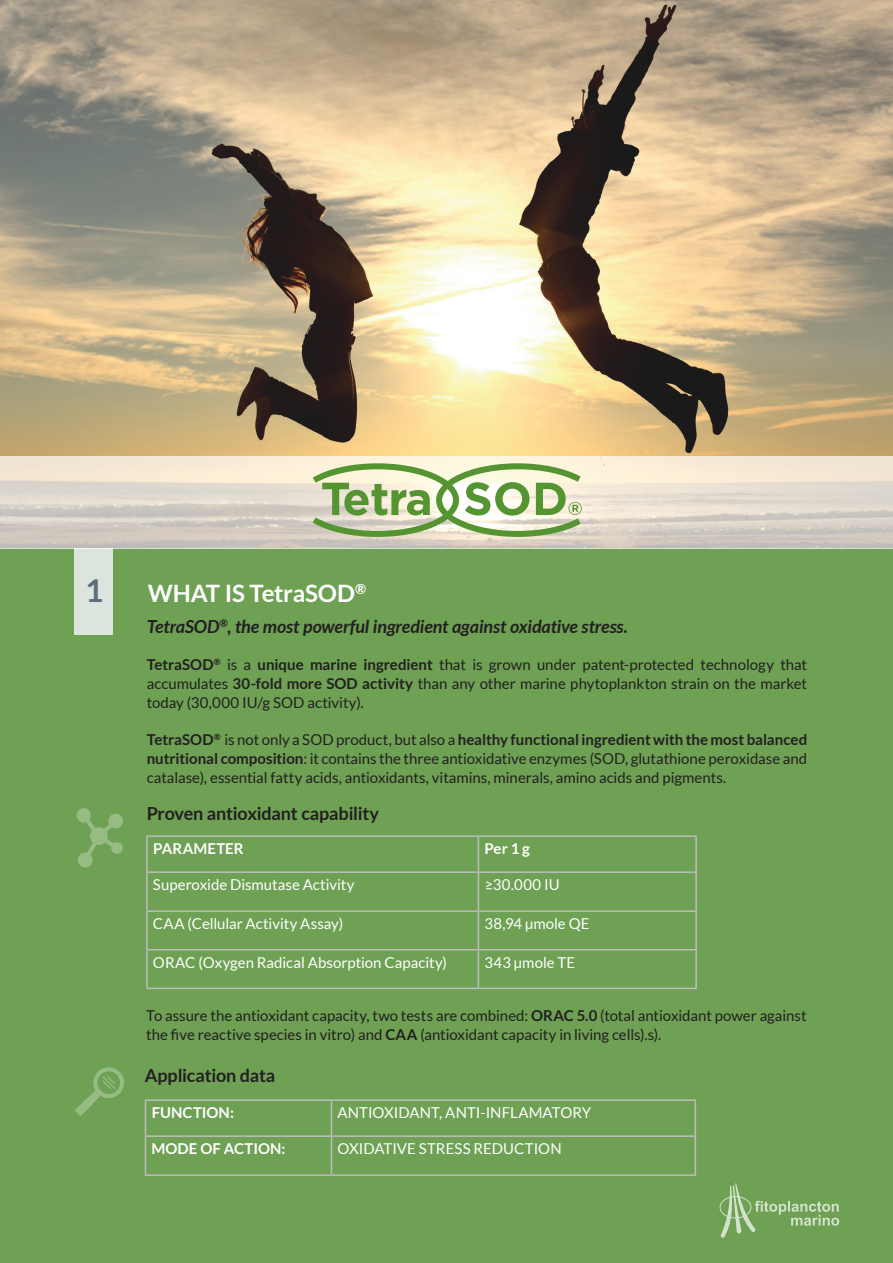
<style>
.page{position:relative;width:893px;height:1263px;background:#fff}
.page>*{position:absolute;margin:0;border:0;box-sizing:border-box;transform-origin:0 0}
.Heading_1{font:700 31.5px "Lato";color:#5b6f7b}
.Heading_1-2{font:700 24px "Lato";letter-spacing:-.01em;color:#fff}
.Body_Text{font:italic 700 18px "Lato";letter-spacing:-.01em;color:#231f20}
.Body_Text-2{font:700 18px "Lato";letter-spacing:-.01em;color:#231f20}
.Body_Text-3{font:15px/18.8px "Lato";letter-spacing:-.005em;color:#231f20;text-align:justify}
.Body_Text-4{font:15px "Lato";color:#fff}
.Body_Text-5{font:700 15px "Lato";letter-spacing:.005em;color:#fff}
.s1{font-weight:700}
</style>
<div class="page">
<div style="left:0;top:546px;width:893px;height:717px;background:#6ea154"></div>
<div style="left:75px;top:547px;width:38px;height:88px;background:#dce5dd"></div>
<img style="left:0;top:0;width:893px;height:456px">
<hr style="left:146px;top:835px;width:332px;height:2px;background:#bdbdbd">
<hr style="left:146px;top:837px;width:2px;height:34px;background:#bdbdbd">
<hr style="left:146px;top:871px;width:332px;height:2px;background:#bdbdbd">
<hr style="left:146px;top:873px;width:2px;height:37px;background:#bdbdbd">
<hr style="left:146px;top:910px;width:332px;height:2px;background:#bdbdbd">
<hr style="left:146px;top:912px;width:2px;height:37px;background:#bdbdbd">
<hr style="left:146px;top:949px;width:332px;height:1px;background:#bdbdbd">
<hr style="left:146px;top:950px;width:2px;height:37px;background:#bdbdbd">
<hr style="left:146px;top:987px;width:332px;height:2px;background:#bdbdbd">
<hr style="left:478px;top:835px;width:219px;height:2px;background:#bdbdbd">
<hr style="left:478px;top:837px;width:1px;height:34px;background:#bdbdbd">
<hr style="left:695px;top:837px;width:2px;height:34px;background:#bdbdbd">
<hr style="left:478px;top:871px;width:219px;height:2px;background:#bdbdbd">
<hr style="left:478px;top:873px;width:1px;height:37px;background:#bdbdbd">
<hr style="left:695px;top:873px;width:2px;height:37px;background:#bdbdbd">
<hr style="left:478px;top:910px;width:219px;height:2px;background:#bdbdbd">
<hr style="left:478px;top:912px;width:1px;height:37px;background:#bdbdbd">
<hr style="left:695px;top:912px;width:2px;height:37px;background:#bdbdbd">
<hr style="left:478px;top:949px;width:219px;height:1px;background:#bdbdbd">
<hr style="left:478px;top:950px;width:1px;height:37px;background:#bdbdbd">
<hr style="left:695px;top:950px;width:2px;height:37px;background:#bdbdbd">
<hr style="left:478px;top:987px;width:219px;height:2px;background:#bdbdbd">
<hr style="left:145px;top:1099px;width:186px;height:2px;background:#bdbdbd">
<hr style="left:145px;top:1101px;width:1px;height:34px;background:#bdbdbd">
<hr style="left:145px;top:1135px;width:186px;height:2px;background:#bdbdbd">
<hr style="left:145px;top:1137px;width:1px;height:37px;background:#bdbdbd">
<hr style="left:145px;top:1174px;width:186px;height:2px;background:#bdbdbd">
<hr style="left:331px;top:1099px;width:365px;height:2px;background:#bdbdbd">
<hr style="left:331px;top:1101px;width:1px;height:34px;background:#bdbdbd">
<hr style="left:695px;top:1101px;width:1px;height:34px;background:#bdbdbd">
<hr style="left:331px;top:1135px;width:365px;height:2px;background:#bdbdbd">
<hr style="left:331px;top:1137px;width:1px;height:37px;background:#bdbdbd">
<hr style="left:695px;top:1137px;width:1px;height:37px;background:#bdbdbd">
<hr style="left:331px;top:1174px;width:365px;height:2px;background:#bdbdbd">
<svg style="left:0;top:456px;width:893px;height:93px"></svg>
<svg style="left:313px;top:463px;width:269px;height:74px"></svg>
<svg style="left:75px;top:1067px;width:49px;height:49px"></svg>
<svg style="left:76px;top:808px;width:47px;height:60px"></svg>
<svg style="left:720px;top:1183px;width:119px;height:55px"></svg>
<p class="Heading_1" style="left:85px;top:572px;width:20px">1</p>
<p class="Heading_1-2" style="left:148px;top:579px;width:220px">WHAT IS TetraSOD<sup>®</sup></p>
<p class="Body_Text" style="left:147px;top:616px;width:483px">TetraSOD<sup>®</sup>, the most powerful ingredient against oxidative stress.</p>
<p class="Body_Text-3" style="left:147px;top:655px;width:662px"><span class="s1">TetraSOD</span><sup>®</sup> is a <span class="s1">unique marine ingredient</span> that is grown under patent-protected technology that accumulates <span class="s1">30-fold more SOD activity</span> than any other marine phytoplankton strain on the market today (30,000 IU/g SOD activity).</p>
<p class="Body_Text-3" style="left:147px;top:730px;width:662px"><span class="s1">TetraSOD</span><sup>®</sup> is not only a SOD product, but also a <span class="s1">healthy functional ingredient with the most balanced nutritional composition</span>: it contains the three antioxidative enzymes (SOD, glutathione peroxidase and catalase), essential fatty acids, antioxidants, vitamins, minerals, amino acids and pigments.</p>
<p class="Body_Text-2" style="left:147px;top:803px;width:234px">Proven antioxidant capability</p>
<p class="Body_Text-5" style="left:153px;top:840px;width:92px">PARAMETER</p>
<p class="Body_Text-5" style="left:484px;top:840px;width:47px">Per 1 g</p>
<p class="Body_Text-4" style="left:153px;top:876px;width:203px">Superoxide Dismutase Activity</p>
<p class="Body_Text-4" style="left:484px;top:876px;width:77px">≥30.000 IU</p>
<p class="Body_Text-4" style="left:153px;top:915px;width:192px">CAA (Cellular Activity Assay)</p>
<p class="Body_Text-4" style="left:484px;top:915px;width:107px">38,94 µmole QE</p>
<p class="Body_Text-4" style="left:153px;top:954px;width:295px">ORAC (Oxygen Radical Absorption Capacity)</p>
<p class="Body_Text-4" style="left:484px;top:954px;width:92px">343 µmole TE</p>
<p class="Body_Text-3" style="left:146px;top:1006px;width:662px">To assure the antioxidant capacity, two tests are combined: <span class="s1">ORAC 5.0</span> (total antioxidant power against the five reactive species in vitro) and <span class="s1">CAA</span> (antioxidant capacity in living cells).s).</p>
<p class="Body_Text-2" style="left:145px;top:1065px;width:132px">Application data</p>
<p class="Body_Text-5" style="left:152px;top:1104px;width:84px">FUNCTION:</p>
<p class="Body_Text-4" style="left:337px;top:1104px;width:255px">ANTIOXIDANT, ANTI-INFLAMATORY</p>
<p class="Body_Text-5" style="left:151px;top:1140px;width:136px">MODE OF ACTION:</p>
<p class="Body_Text-4" style="left:337px;top:1140px;width:226px">OXIDATIVE STRESS REDUCTION</p>
</div>
